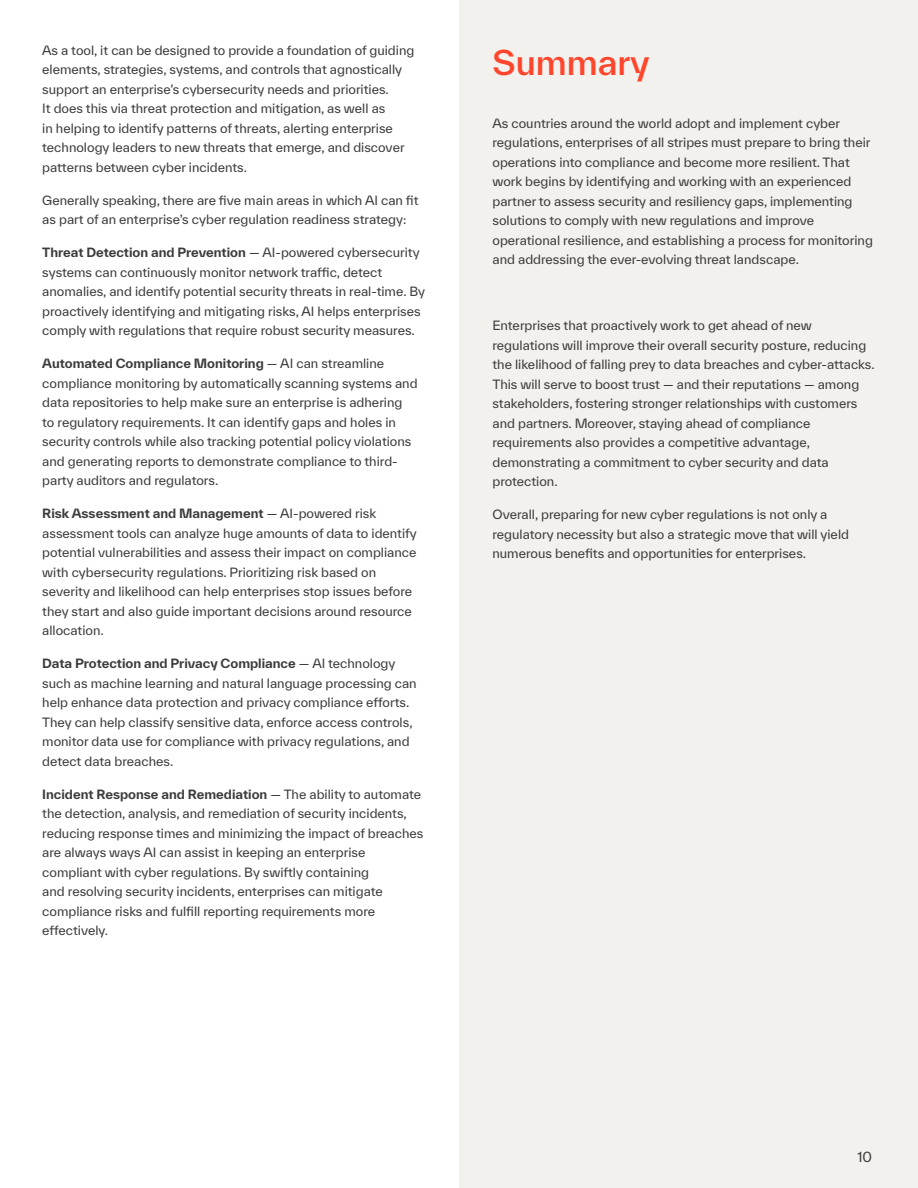
<style>
.page{position:relative;width:918px;height:1188px;background:#fff}
.page>*{position:absolute;margin:0;border:0;box-sizing:border-box;transform-origin:0 0}
.t1{font:500 33px "TWK Everett";color:#ff462d}
.t2{font:13.5px "TWK Everett";color:#3d3c3c}
.t3{font:12.3px/19.5px "TWK Everett";color:#3d3c3c}
.s1{font-weight:700}
</style>
<div class="page">
<div style="left:459px;top:0;width:459px;height:1188px;background:#f2f1ee"></div>
<p class="t3" style="left:42px;top:40px;width:374px">As a tool, it can be designed to provide a foundation of guiding elements, strategies, systems, and controls that agnostically support an enterprise’s cybersecurity needs and priorities.<br>It does this via threat protection and mitigation, as well as<br>in helping to identify patterns of threats, alerting enterprise technology leaders to new threats that emerge, and discover patterns between cyber incidents.</p>
<p class="t3" style="left:42px;top:190px;width:378px">Generally speaking, there are five main areas in which AI can fit as part of an enterprise’s cyber regulation readiness strategy:</p>
<p class="t3" style="left:42px;top:243px;width:385px"><span class="s1">Threat Detection and Prevention</span> — AI-powered cybersecurity systems can continuously monitor network traffic, detect anomalies, and identify potential security threats in real-time. By proactively identifying and mitigating risks, AI helps enterprises comply with regulations that require robust security measures.</p>
<p class="t3" style="left:42px;top:354px;width:377px"><span class="s1">Automated Compliance Monitoring</span> — AI can streamline compliance monitoring by automatically scanning systems and data repositories to help make sure an enterprise is adhering to regulatory requirements. It can identify gaps and holes in security controls while also tracking potential policy violations and generating reports to demonstrate compliance to third&shy;party auditors and regulators.</p>
<p class="t3" style="left:42px;top:504px;width:376px"><span class="s1">Risk Assessment and Management</span> — AI-powered risk assessment tools can analyze huge amounts of data to identify potential vulnerabilities and assess their impact on compliance with cybersecurity regulations. Prioritizing risk based on severity and likelihood can help enterprises stop issues before they start and also guide important decisions around resource allocation.</p>
<p class="t3" style="left:42px;top:654px;width:376px"><span class="s1">Data Protection and Privacy Compliance</span> — AI technology such as machine learning and natural language processing can help enhance data protection and privacy compliance efforts.<br>They can help classify sensitive data, enforce access controls, monitor data use for compliance with privacy regulations, and detect data breaches.</p>
<p class="t3" style="left:42px;top:784px;width:383px"><span class="s1">Incident Response and Remediation</span> — The ability to automate the detection, analysis, and remediation of security incidents, reducing response times and minimizing the impact of breaches are always ways AI can assist in keeping an enterprise compliant with cyber regulations. By swiftly containing<br>and resolving security incidents, enterprises can mitigate compliance risks and fulfill reporting requirements more effectively.</p>
<h1 class="t1" style="left:492px;top:40px;width:159px">Summary</h1>
<p class="t3" style="left:492px;top:113px;width:382px">As countries around the world adopt and implement cyber regulations, enterprises of all stripes must prepare to bring their operations into compliance and become more resilient. That work begins by identifying and working with an experienced partner to assess security and resiliency gaps, implementing solutions to comply with new regulations and improve operational resilience, and establishing a process for monitoring and addressing the ever-evolving threat landscape.</p>
<p class="t3" style="left:492px;top:316px;width:384px">Enterprises that proactively work to get ahead of new regulations will improve their overall security posture, reducing the likelihood of falling prey to data breaches and cyber-attacks.<br>This will serve to boost trust — and their reputations — among stakeholders, fostering stronger relationships with customers and partners. Moreover, staying ahead of compliance requirements also provides a competitive advantage, demonstrating a commitment to cyber security and data protection.</p>
<p class="t3" style="left:492px;top:505px;width:358px">Overall, preparing for new cyber regulations is not only a regulatory necessity but also a strategic move that will yield numerous benefits and opportunities for enterprises.</p>
<p class="t2" style="left:857px;top:1147px;width:20px">10xx</p>
</div>
